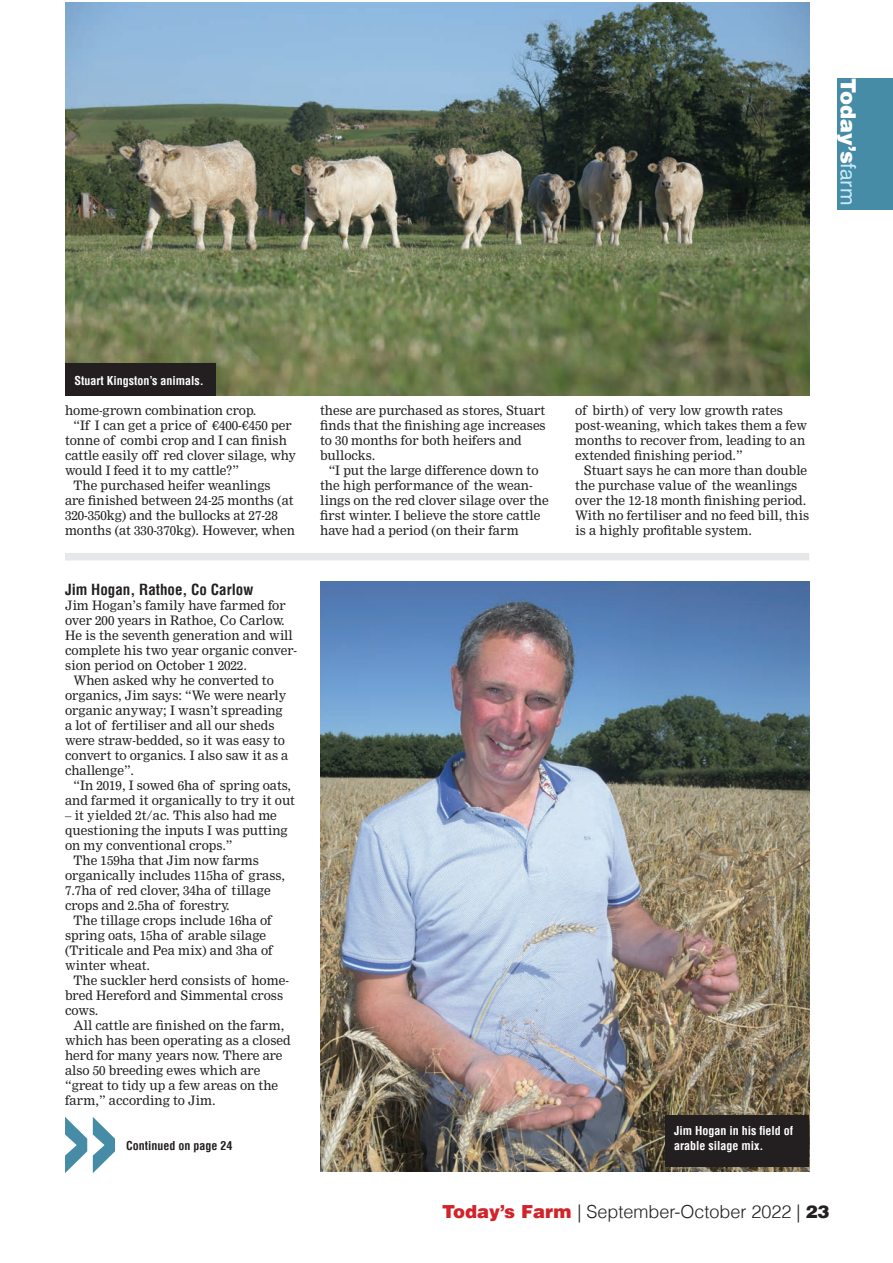
<style>
.page{position:relative;width:893px;height:1263px;background:#fff}
.page>*{position:absolute;margin:0;border:0;box-sizing:border-box;transform-origin:0 0}
.t1{font:900 21px "Helvetica LT";color:#fff}
.t2{font:300 18px "Helvetica LT";color:#231f20}
.t3{font:700 condensed 15px "Helvetica LT";color:#231f20}
.t4{font:12.75px/15px "Nimrod";color:#231f20}
.t5{font:700 condensed 12px "Helvetica LT";color:#fff}
.t6{font:700 condensed 12px "Helvetica LT";color:#231f20}
.s1{font-weight:400;color:#c6eafa}
.s2{font-weight:900;color:#d1232a}
.s3{font-weight:900}
</style>
<div class="page">
<div style="left:837px;top:78px;width:56px;height:132px;background:#468ca6"></div>
<img style="left:65px;top:2px;width:744px;height:393px">
<div style="left:65px;top:553px;width:744px;height:7px;background:#e6e7e9"></div>
<img style="left:320px;top:582px;width:489px;height:590px">
<div style="left:66px;top:363px;width:150px;height:32px;background:#231f20"></div>
<div style="left:666px;top:1115px;width:143px;height:51px;background:#231f20"></div>
<svg style="left:65px;top:1117px;width:50px;height:56px"></svg>
<h1 class="t1" style="left:862px;top:78px;width:128px;rotate:90deg">Today’s<span class="s1">farm</span></h1>
<p class="t5" style="left:74px;top:373px;width:131px">Stuart Kingston’s animals.</p>
<p class="t4" style="left:65px;top:403px;width:193px">home-grown combination crop.</p>
<p class="t4" style="left:74px;top:418px;width:220px">“If I can get a price of €400-€450 per</p>
<p class="t4" style="left:65px;top:433px;width:223px">tonne of combi crop and I can finish</p>
<p class="t4" style="left:65px;top:448px;width:233px">cattle easily off red clover silage, why</p>
<p class="t4" style="left:65px;top:463px;width:175px">would I feed it to my cattle?”</p>
<p class="t4" style="left:74px;top:478px;width:199px">The purchased heifer weanlings</p>
<p class="t4" style="left:65px;top:493px;width:230px">are finished between 24-25 months (at</p>
<p class="t4" style="left:65px;top:508px;width:214px">320-350kg) and the bullocks at 27-28</p>
<p class="t4" style="left:65px;top:523px;width:232px">months (at 330-370kg). However, when</p>
<p class="t3" style="left:65px;top:580px;width:190px">Jim Hogan, Rathoe, Co Carlow</p>
<p class="t4" style="left:65px;top:598px;width:222px">Jim Hogan’s family have farmed for</p>
<p class="t4" style="left:65px;top:613px;width:221px">over 200 years in Rathoe, Co Carlow.</p>
<p class="t4" style="left:65px;top:628px;width:229px">He is the seventh generation and will</p>
<p class="t4" style="left:65px;top:643px;width:233px">complete his two year organic conver-</p>
<p class="t4" style="left:65px;top:658px;width:183px">sion period on October 1 2022.</p>
<p class="t4" style="left:74px;top:673px;width:202px">When asked why he converted to</p>
<p class="t4" style="left:65px;top:688px;width:223px">organics, Jim says: “We were nearly</p>
<p class="t4" style="left:65px;top:703px;width:219px">organic anyway; I wasn’t spreading</p>
<p class="t4" style="left:65px;top:718px;width:211px">a lot of fertiliser and all our sheds</p>
<p class="t4" style="left:65px;top:733px;width:222px">were straw-bedded, so it was easy to</p>
<p class="t4" style="left:65px;top:748px;width:225px">convert to organics. I also saw it as a</p>
<p class="t4" style="left:65px;top:763px;width:71px">challenge”.</p>
<p class="t4" style="left:74px;top:778px;width:219px">“In 2019, I sowed 6ha of spring oats,</p>
<p class="t4" style="left:65px;top:793px;width:231px">and farmed it organically to try it out</p>
<p class="t4" style="left:65px;top:808px;width:213px">– it yielded 2t/ac. This also had me</p>
<p class="t4" style="left:65px;top:823px;width:224px">questioning the inputs I was putting</p>
<p class="t4" style="left:65px;top:838px;width:169px">on my conventional crops.”</p>
<p class="t4" style="left:74px;top:853px;width:187px">The 159ha that Jim now farms</p>
<p class="t4" style="left:65px;top:868px;width:221px">organically includes 115ha of grass,</p>
<p class="t4" style="left:65px;top:883px;width:207px">7.7ha of red clover, 34ha of tillage</p>
<p class="t4" style="left:65px;top:898px;width:166px">crops and 2.5ha of forestry.</p>
<p class="t4" style="left:74px;top:913px;width:200px">The tillage crops include 16ha of</p>
<p class="t4" style="left:65px;top:928px;width:203px">spring oats, 15ha of arable silage</p>
<p class="t4" style="left:65px;top:943px;width:209px">(Triticale and Pea mix) and 3ha of</p>
<p class="t4" style="left:65px;top:958px;width:87px">winter wheat.</p>
<p class="t4" style="left:74px;top:973px;width:217px">The suckler herd consists of home-</p>
<p class="t4" style="left:65px;top:988px;width:220px">bred Hereford and Simmental cross</p>
<p class="t4" style="left:65px;top:1003px;width:35px">cows.</p>
<p class="t4" style="left:74px;top:1018px;width:212px">All cattle are finished on the farm,</p>
<p class="t4" style="left:65px;top:1033px;width:227px">which has been operating as a closed</p>
<p class="t4" style="left:65px;top:1048px;width:219px">herd for many years now. There are</p>
<p class="t4" style="left:65px;top:1063px;width:197px">also 50 breeding ewes which are</p>
<p class="t4" style="left:65px;top:1078px;width:215px">“great to tidy up a few areas on the</p>
<p class="t4" style="left:65px;top:1093px;width:152px">farm,” according to Jim.</p>
<p class="t4" style="left:320px;top:403px;width:227px">these are purchased as stores, Stuart finds that the finishing age increases to 30 months for both heifers and bullocks.</p>
<p class="t4" style="left:320px;top:463px;width:230px;text-indent:9px">“I put the large difference down to the high performance of the wean&shy;lings on the red clover silage over the first winter. I believe the store cattle have had a period (on their farm</p>
<p class="t4" style="left:575px;top:403px;width:233px">of birth) of very low growth rates post-weaning, which takes them a few months to recover from, leading to an extended finishing period.”</p>
<p class="t4" style="left:575px;top:463px;width:235px;text-indent:9px">Stuart says he can more than double the purchase value of the weanlings over the 12-18 month finishing period.<br>With no fertiliser and no feed bill, this is a highly profitable system.</p>
<p class="t5" style="left:674px;top:1123px;width:121px">Jim Hogan in his field of</p>
<p class="t6" style="left:126px;top:1138px;width:108px">Continued on page 24</p>
<p class="t5" style="left:674px;top:1138px;width:91px">arable silage mix.</p>
<h2 class="t2" style="left:442px;top:1200px;width:389px"><span class="s2">Today’s Farm</span> | September-October 2022 | <span class="s3">23</span></h2>
</div>
